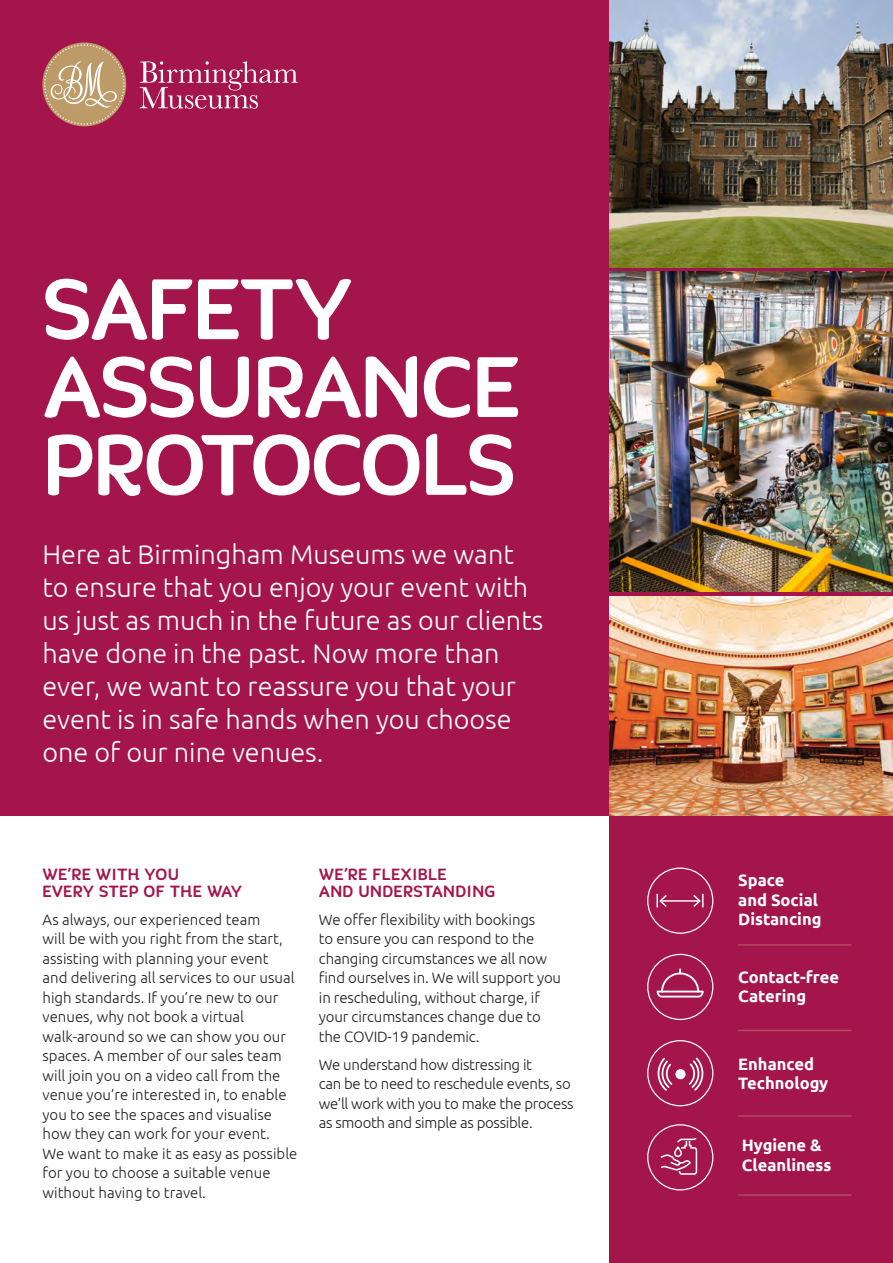
<style>
.page{position:relative;width:893px;height:1263px;background:#fff}
.page>*{position:absolute;margin:0;border:0;box-sizing:border-box;transform-origin:0 0}
.t1{font:500 94.8px/77.8px "Quenda";letter-spacing:-.02em;color:#fff}
.A_HEADER{font:300 27px/33px "Ubuntu";color:#fff}
.BODY{font:500 18px/16.5px "Quenda";letter-spacing:.02em;color:#a4164b}
.BODY-2{font:700 16.5px/19.5px "Ubuntu";color:#fff}
.BODY-3{font:300 15px/19.5px "Ubuntu";color:#231f20}
.BODY-4{font:300 15px/19.5px "Ubuntu";letter-spacing:-.02em;color:#231f20}
</style>
<div class="page">
<div style="left:609px;top:663px;width:284px;height:600px;background:#a4164b"></div>
<div style="left:0;top:0;width:893px;height:815px;background:#a4164b"></div>
<div style="left:647px;top:867px;width:66px;height:67px;border:1px solid #fff;border-radius:50%"></div>
<div style="left:647px;top:954px;width:66px;height:66px;border:1px solid #fff;border-radius:50%"></div>
<hr style="left:660px;top:900px;width:40px;height:2px;background:#fff">
<svg style="left:656px;top:893px;width:12px;height:15px"></svg>
<svg style="left:692px;top:893px;width:11px;height:15px"></svg>
<svg style="left:657px;top:968px;width:47px;height:29px"></svg>
<div style="left:647px;top:1040px;width:66px;height:66px;border:1px solid #fff;border-radius:50%"></div>
<div style="left:675px;top:1069px;width:11px;height:10px;background:#fff;border-radius:50%"></div>
<svg style="left:657px;top:1058px;width:16px;height:33px"></svg>
<svg style="left:688px;top:1057px;width:15px;height:34px"></svg>
<hr style="left:738px;top:1030px;width:113px;height:1px;background:#b14a63">
<hr style="left:738px;top:1115px;width:113px;height:2px;background:#b14a63">
<hr style="left:738px;top:1194px;width:113px;height:2px;background:#b14a63">
<hr style="left:738px;top:944px;width:113px;height:2px;background:#b14a63">
<div style="left:647px;top:1124px;width:66px;height:66px;border:1px solid #fff;border-radius:50%"></div>
<svg style="left:660px;top:1138px;width:38px;height:37px"></svg>
<div style="left:674px;top:1146px;width:8px;height:11px;border:2px solid #fff;border-radius:3px"></div>
<img style="left:609px;top:272px;width:284px;height:320px">
<img style="left:609px;top:0;width:284px;height:267px">
<svg style="left:44px;top:44px;width:81px;height:81px"></svg>
<svg style="left:140px;top:61px;width:158px;height:48px"></svg>
<img style="left:609px;top:596px;width:284px;height:219px">
<p class="t1" style="left:43px;top:270px;width:480px">SAFETY<br>ASSURANCE<br>PROTOCOLS</p>
<p class="A_HEADER" style="left:43px;top:538px;width:502px">Here at Birmingham Museums we want to ensure that you enjoy your event with us just as much in the future as our clients have done in the past. Now more than ever, we want to reassure you that your event is in safe hands when you choose one of our nine venues.</p>
<p class="BODY" style="left:43px;top:866px;width:201px">WE’RE WITH YOU<br>EVERY STEP OF THE WAY</p>
<p class="BODY-3" style="left:43px;top:909px;width:256px">As always, our experienced team<br>will be with you right from the start, assisting with planning your event<br>and delivering all services to our usual high standards. If you’re new to our venues, why not book a virtual walk-around so we can show you our spaces. A member of our sales team will join you on a video call from the venue you’re interested in, to enable you to see the spaces and visualise how they can work for your event.<br>We want to make it as easy as possible for you to choose a suitable venue without having to travel.</p>
<p class="BODY" style="left:319px;top:866px;width:178px">WE’RE FLEXIBLE<br>AND UNDERSTANDING</p>
<p class="BODY-3" style="left:319px;top:909px;width:244px">We offer flexibility with bookings<br>to ensure you can respond to the changing circumstances we all now find ourselves in. We will support you in rescheduling, without charge, if your circumstances change due to the COVID-19 pandemic.</p>
<p class="BODY-4" style="left:319px;top:1054px;width:256px">We understand how distressing it<br>can be to need to reschedule events, so we’ll work with you to make the process as smooth and simple as possible.</p>
<p class="BODY-2" style="left:738px;top:870px;width:85px">Space<br>and Social<br>Distancing</p>
<p class="BODY-2" style="left:738px;top:967px;width:102px">Contact-free<br>Catering</p>
<p class="BODY-2" style="left:738px;top:1054px;width:92px">Enhanced<br>Technology</p>
<p class="BODY-2" style="left:742px;top:1135px;width:91px">Hygiene &amp;<br>Cleanliness</p>
</div>
